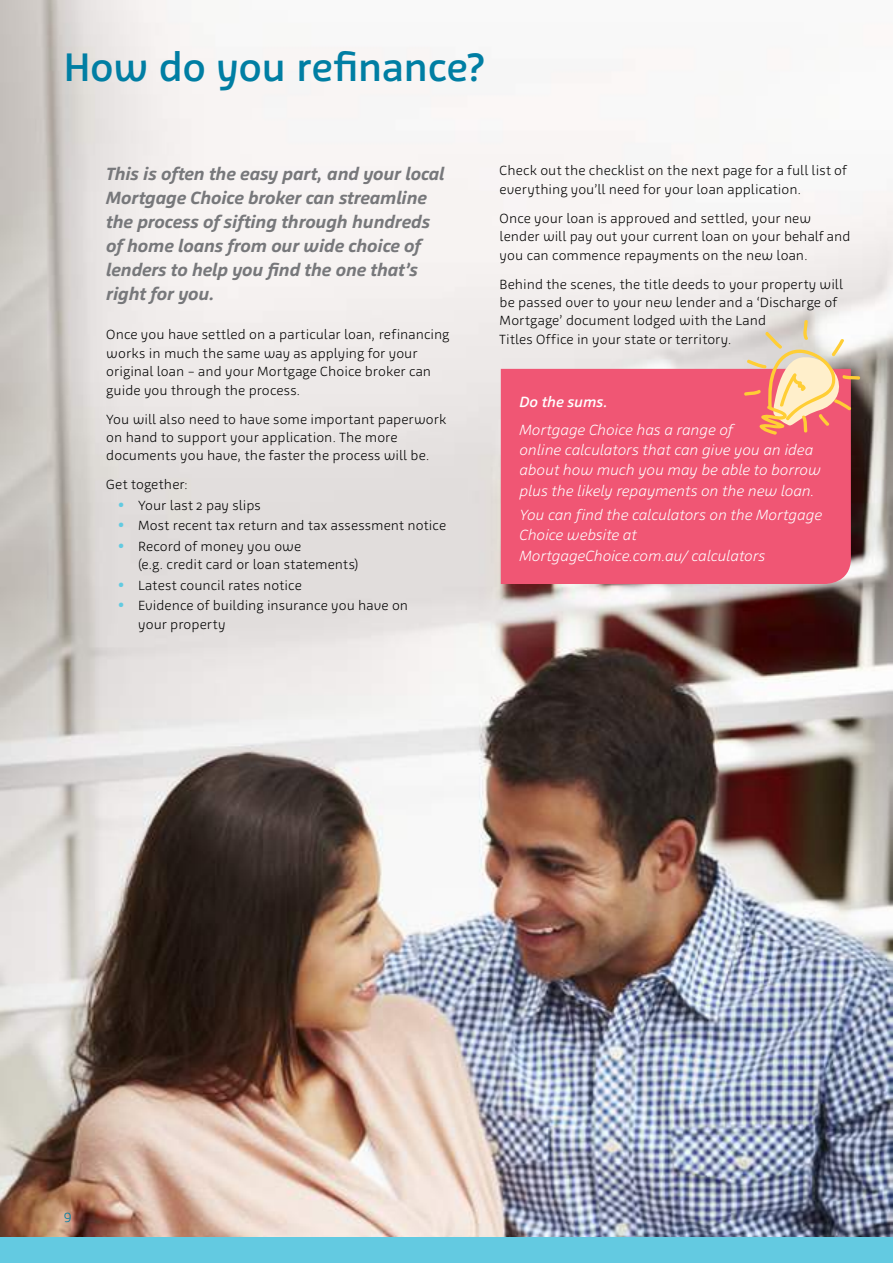
<style>
.page{position:relative;width:893px;height:1263px;background:#fff}
.page>*{position:absolute;margin:0;border:0;box-sizing:border-box;transform-origin:0 0}
.t1{font:500 40.5px "Agile";letter-spacing:-.01em;color:#007ea3}
.t2{font:italic 700 18px/24px "Agile";color:#77787b}
.t3{font:italic 300 15px/20.2px "Agile";letter-spacing:-.005em;color:#fff}
.t4{font:italic 500 15px "Agile";color:#fff}
.t5{font:300 13.5px/18.3px "Agile";letter-spacing:.01em;color:#000}
.t6{font:300 13.5px "Agile";color:#007ea3}
.s1{font-weight:500;font-size:18.3px;color:#63cae1}
</style>
<div class="page">
<img style="left:0;top:0;width:893px;height:1237px">
<div style="left:0;top:1237px;width:893px;height:26px;background:#63cae1"></div>
<div style="left:501px;top:369px;width:350px;height:215px;background:#f05674"></div>
<svg style="left:743px;top:319px;width:118px;height:116px;background:#e6b09f"></svg>
<h1 class="t1" style="left:64px;top:43px;width:424px">How do you refinance?</h1>
<h2 class="t2" style="left:106px;top:161px;width:340px">This is often the easy part, and your local Mortgage Choice broker can streamline the process of sifting through hundreds of home loans from our wide choice of lenders to help you find the one that’s right for you.</h2>
<p class="t5" style="left:106px;top:325px;width:345px">Once you have settled on a particular loan, refinancing works in much the same way as applying for your original loan – and your Mortgage Choice broker can guide you through the process.</p>
<p class="t5" style="left:106px;top:410px;width:342px">You will also need to have some important paperwork on hand to support your application. The more documents you have, the faster the process will be.</p>
<p class="t5" style="left:106px;top:475px;width:83px">Get together:</p>
<p class="t5" style="left:117px;top:496px;width:145px"><span class="s1">•</span> Your last 2 pay slips</p>
<p class="t5" style="left:117px;top:516px;width:331px"><span class="s1">•</span> Most recent tax return and tax assessment notice</p>
<p class="t5" style="left:138px;top:537px;width:222px;text-indent:-21px"><span class="s1">•</span> Record of money you owe<br>(e.g. credit card or loan statements)</p>
<p class="t5" style="left:117px;top:576px;width:186px"><span class="s1">•</span> Latest council rates notice</p>
<p class="t5" style="left:138px;top:596px;width:271px;text-indent:-21px"><span class="s1">•</span> Evidence of building insurance you have on your property</p>
<p class="t5" style="left:500px;top:162px;width:349px">Check out the checklist on the next page for a full list of everything you’ll need for your loan application.</p>
<p class="t5" style="left:500px;top:209px;width:352px">Once your loan is approved and settled, your new lender will pay out your current loan on your behalf and you can commence repayments on the new loan.</p>
<p class="t5" style="left:500px;top:275px;width:345px">Behind the scenes, the title deeds to your property will be passed over to your new lender and a ‘Discharge of Mortgage’ document lodged with the Land<br>Titles Office in your state or territory.</p>
<p class="t4" style="left:519px;top:393px;width:90px">Do the sums.</p>
<p class="t3" style="left:519px;top:419px;width:303px">Mortgage Choice has a range of<br>online calculators that can give you an idea about how much you may be able to borrow plus the likely repayments on the new loan.</p>
<p class="t3" style="left:519px;top:505px;width:304px">You can find the calculators on the Mortgage<br>Choice website at<br>MortgageChoice.com.au/ calculators</p>
<p class="t6" style="left:64px;top:1209px;width:9px">9</p>
</div>
